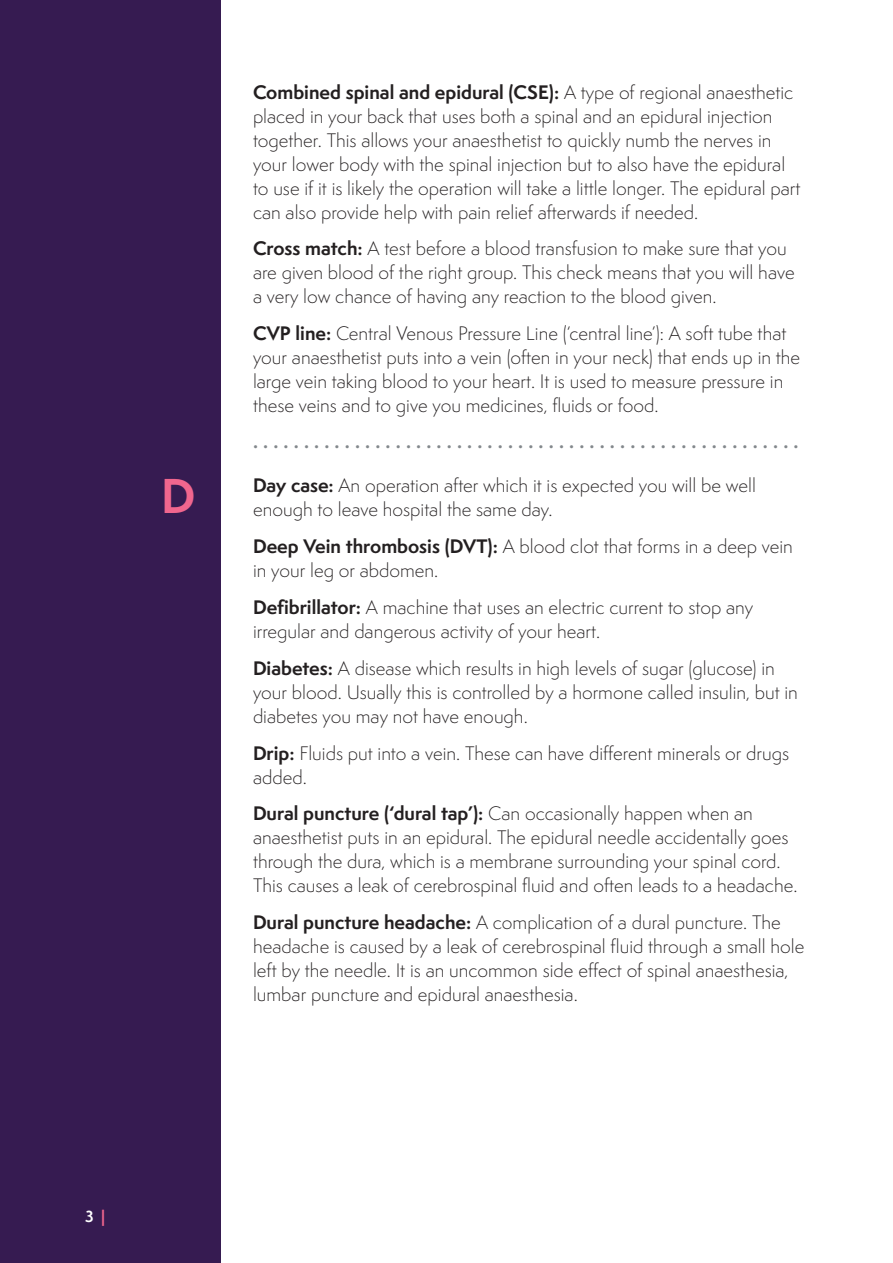
<style>
.page{position:relative;width:893px;height:1263px;background:#fff}
.page>*{position:absolute;margin:0;border:0;box-sizing:border-box;transform-origin:0 0}
.Number{font:700 45px "Semplicita Pro";color:#f1668e}
.t1{font:700 19.5px "Semplicita Pro";color:#83888c}
.Text{font:300 18px/24px "Semplicita Pro";color:#231f20}
.t2{font:700 15px "Semplicita Pro";color:#fff}
.s1{font-weight:700}
.s2{color:#f1668e}
</style>
<div class="page">
<div style="left:0;top:0;width:221px;height:1263px;background:#361b51"></div>
<p class="Number" style="left:161px;top:462px;width:36px">D</p>
<p class="Text" style="left:253px;top:80px;width:549px"><span class="s1">Combined spinal and epidural (CSE):</span> A type of regional anaesthetic placed in your back that uses both a spinal and an epidural injection together. This allows your anaesthetist to quickly numb the nerves in your lower body with the spinal injection but to also have the epidural to use if it is likely the operation will take a little longer. The epidural part can also provide help with pain relief afterwards if needed.</p>
<p class="Text" style="left:253px;top:237px;width:543px"><span class="s1">Cross match:</span> A test before a blood transfusion to make sure that you are given blood of the right group. This check means that you will have a very low chance of having any reaction to the blood given.</p>
<p class="Text" style="left:253px;top:321px;width:549px"><span class="s1">CVP line:</span> Central Venous Pressure Line (‘central line’): A soft tube that your anaesthetist puts into a vein (often in your neck) that ends up in the large vein taking blood to your heart. It is used to measure pressure in these veins and to give you medicines, fluids or food.</p>
<p class="t1" style="left:253px;top:426px;width:547px">. . . . . . . . . . . . . . . . . . . . . . . . . . . . . . . . . . . . . . . . . . . . . . . . . . . . . .</p>
<p class="Text" style="left:253px;top:474px;width:505px"><span class="s1">Day case:</span> An operation after which it is expected you will be well enough to leave hospital the same day.</p>
<p class="Text" style="left:253px;top:534px;width:541px"><span class="s1">Deep Vein thrombosis (DVT):</span> A blood clot that forms in a deep vein in your leg or abdomen.</p>
<p class="Text" style="left:253px;top:595px;width:502px"><span class="s1">Defibrillator:</span> A machine that uses an electric current to stop any irregular and dangerous activity of your heart.</p>
<p class="Text" style="left:253px;top:656px;width:546px"><span class="s1">Diabetes:</span> A disease which results in high levels of sugar (glucose) in your blood. Usually this is controlled by a hormone called insulin, but in diabetes you may not have enough.</p>
<p class="Text" style="left:253px;top:741px;width:538px"><span class="s1">Drip:</span> Fluids put into a vein. These can have different minerals or drugs added.</p>
<p class="Text" style="left:253px;top:801px;width:546px"><span class="s1">Dural puncture (‘dural tap’):</span> Can occasionally happen when an anaesthetist puts in an epidural. The epidural needle accidentally goes through the dura, which is a membrane surrounding your spinal cord.<br>This causes a leak of cerebrospinal fluid and often leads to a headache.</p>
<p class="Text" style="left:253px;top:910px;width:553px"><span class="s1">Dural puncture headache:</span> A complication of a dural puncture. The headache is caused by a leak of cerebrospinal fluid through a small hole left by the needle. It is an uncommon side effect of spinal anaesthesia, lumbar puncture and epidural anaesthesia.</p>
<p class="t2" style="left:85px;top:1205px;width:22px">3 <span class="s2">|</span></p>
</div>
